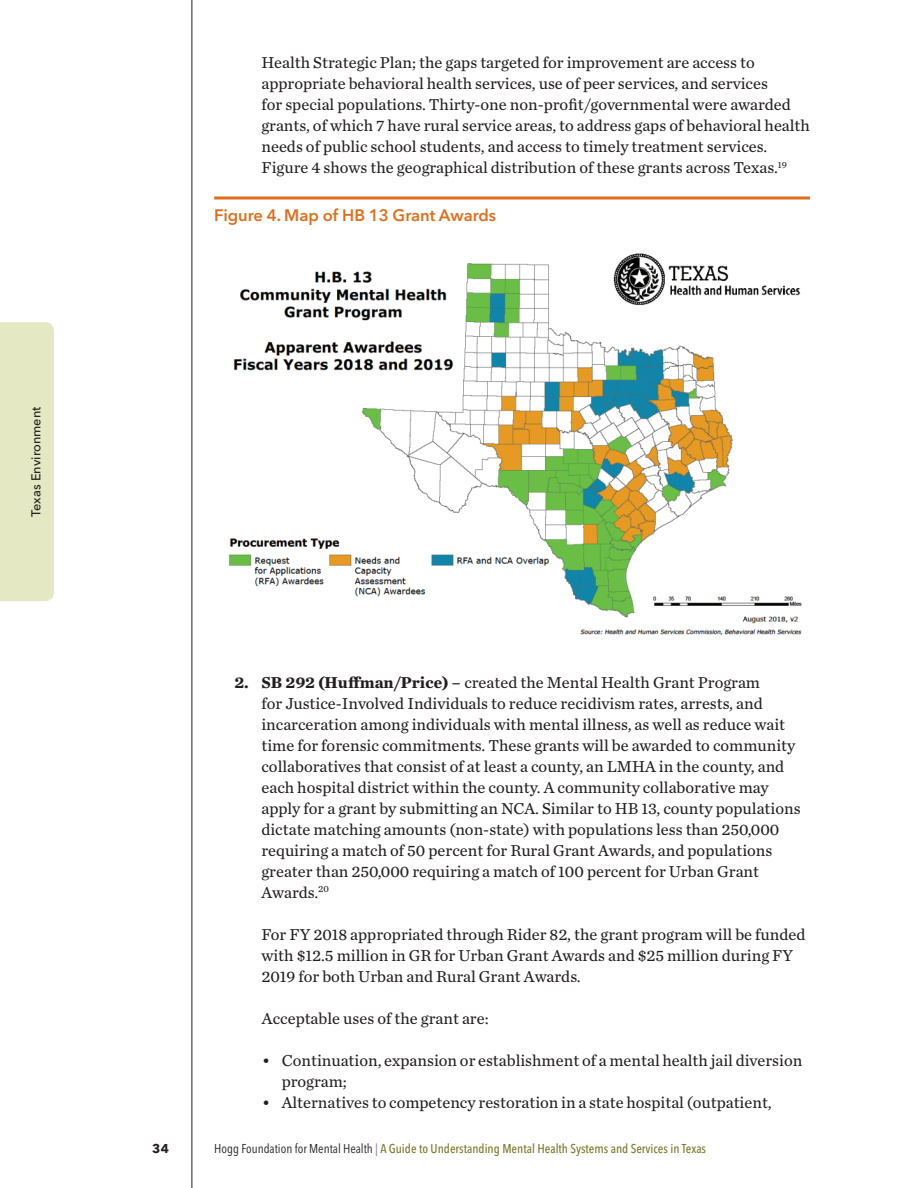
<style>
.page{position:relative;width:918px;height:1188px;background:#fff}
.page>*{position:absolute;margin:0;border:0;box-sizing:border-box;transform-origin:0 0}
.t1{font:16.5px/21px "Chronicle Text G2";color:#231f20}
.t2{font:600 16.5px "Avenir Next LT Pro";color:#e06f1c}
.t3{font:500 condensed 12.75px "Avenir Next LT Pro";color:#7b7828}
.t4{font:500 12.75px "Avenir Next LT Pro";color:#231f20}
.t5{font:700 12.75px "Avenir Next LT Pro";color:#231f20}
.s1{font-weight:700}
.s2{font-weight:400;color:#231f20}
.s3{font-weight:400;color:#75777a}
</style>
<div class="page">
<svg style="left:214px;top:196px;width:596px;height:4px;background:#e79254"></svg>
<img style="left:229px;top:253px;width:573px;height:383px">
<div style="left:0;top:322px;width:54px;height:279px;background:#e4e9c3"></div>
<hr style="left:192px;top:0;width:1px;height:1188px;background:#231f20">
<p class="t4" style="left:28px;top:517px;width:112px;rotate:-90deg">Texas Environment</p>
<p class="t1" style="left:261px;top:51px;width:550px">Health Strategic Plan; the gaps targeted for improvement are access to appropriate behavioral health services, use of peer services, and services<br>for special populations. Thirty-one non-profit/governmental were awarded grants, of which 7 have rural service areas, to address gaps of behavioral health needs of public school students, and access to timely treatment services.<br>Figure 4 shows the geographical distribution of these grants across Texas.<sup>19</sup></p>
<p class="t2" style="left:214px;top:205px;width:284px">Figure 4. Map of HB 13 Grant Awards</p>
<p class="t1" style="left:261px;top:671px;width:541px;text-indent:-27px"><span class="s1">2. SB 292 (Huffman/Price) –</span> created the Mental Health Grant Program<br>for Justice-Involved Individuals to reduce recidivism rates, arrests, and incarceration among individuals with mental illness, as well as reduce wait time for forensic commitments. These grants will be awarded to community collaboratives that consist of at least a county, an LMHA in the county, and each hospital district within the county. A community collaborative may apply for a grant by submitting an NCA. Similar to HB 13, county populations dictate matching amounts (non-state) with populations less than 250,000 requiring a match of 50 percent for Rural Grant Awards, and populations greater than 250,000 requiring a match of 100 percent for Urban Grant Awards.<sup>20</sup></p>
<p class="t1" style="left:261px;top:923px;width:546px">For FY 2018 appropriated through Rider 82, the grant program will be funded with $12.5 million in GR for Urban Grant Awards and $25 million during FY<br>2019 for both Urban and Rural Grant Awards.</p>
<p class="t1" style="left:262px;top:1007px;width:228px">Acceptable uses of the grant are:</p>
<p class="t1" style="left:282px;top:1049px;width:522px;text-indent:-20px">• Continuation, expansion or establishment of a mental health jail diversion program;</p>
<p class="t1" style="left:262px;top:1091px;width:511px">• Alternatives to competency restoration in a state hospital (outpatient,</p>
<p class="t5" style="left:152px;top:1140px;width:19px">34</p>
<p class="t3" style="left:214px;top:1140px;width:493px"><span class="s2">Hogg Foundation for Mental Health</span> <span class="s3">|</span> A Guide to Understanding Mental Health Systems and Services in Texas</p>
</div>
